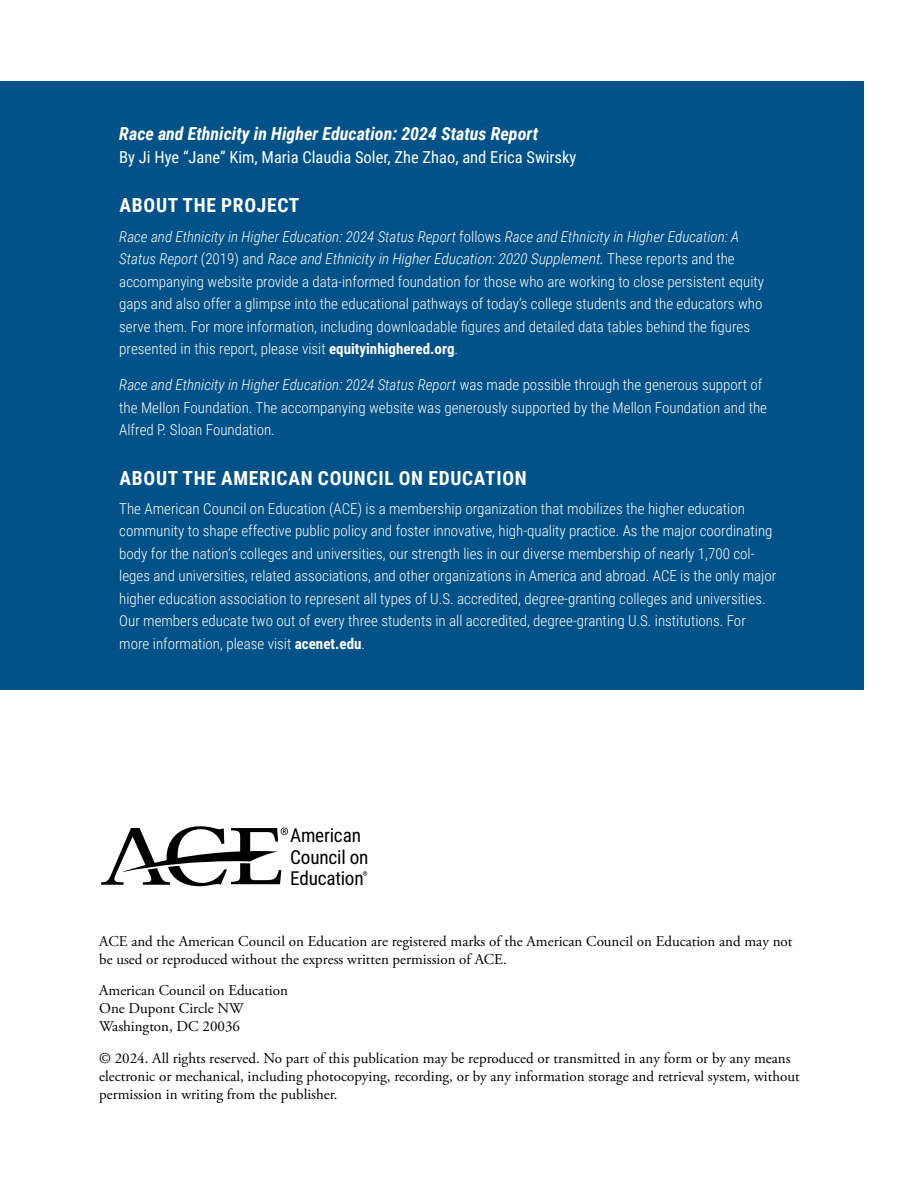
<style>
.page{position:relative;width:918px;height:1188px;background:#fff}
.page>*{position:absolute;margin:0;border:0;box-sizing:border-box;transform-origin:0 0}
.t1{font:700 19.5px "Roboto Condensed";letter-spacing:.035em;color:#fff}
.t2{font:19.2px/21.1px "Roboto Condensed";letter-spacing:-.01em;color:#000}
.t3{font:italic 700 18px "Roboto Condensed";color:#fff}
.t4{font:16.5px "Roboto Condensed";color:#fff}
.t5{font:300 15px/22.5px "Roboto Condensed";color:#fff}
.t6{font:15px/18px "Adobe Garamond Pro";color:#000}
.s1{font-style:italic}
.s2{font-family:"Adobe Garamond Pro";font-weight:400;font-style:italic}
.s3{font-weight:700}
</style>
<div class="page">
<div style="left:0;top:81px;width:864px;height:608px;background:#005288"></div>
<svg style="left:101px;top:826px;width:187px;height:60px"></svg>
<svg style="left:363px;top:871px;width:4px;height:5px"></svg>
<p class="t3" style="left:119px;top:121px;width:420px">Race and Ethnicity in Higher Education: 2024 Status Report</p>
<p class="t4" style="left:119px;top:145px;width:459px">By Ji Hye “Jane” Kim, Maria Claudia Soler, Zhe Zhao, and Erica Swirsky</p>
<h1 class="t1" style="left:120px;top:192px;width:181px">ABOUT THE PROJECT</h1>
<p class="t5" style="left:119px;top:224px;width:646px"><span class="s1">Race and Ethnicity in Higher Education: 2024 Status Report</span> follows <span class="s1">Race and Ethnicity in Higher Education: A<br>Sta tus Rep o rt</span> ( 2 0 1 9 ) a n d <span class="s1">Race and Ethnicityin HigherEducation:2020 Supplement</span><span class="s2">.</span>T h e s e r e p o r t s a n d t h e accompanying website provide a data-informed foundation for those who are working to close persistent equity gaps and also offer a glimpse into the educational pathways of today’s college students and the educators who serve them. For more information, including downloadable figures and detailed data tables behind the figures presented in this report, please visit <span class="s3">equityinhighered.org</span>.</p>
<p class="t5" style="left:119px;top:373px;width:649px"><span class="s1">Race and Ethnicity in Higher Education: 2024 Status Report</span> was made possible through the generous support of the Mellon Foundation. The accompanying website was generously supported by the Mellon Foundation and the<br>Alfred P. Sloan Foundation.</p>
<h1 class="t1" style="left:120px;top:464px;width:409px">ABOUT THE AMERICAN COUNCIL ON EDUCATION</h1>
<p class="t5" style="left:119px;top:497px;width:658px">The American Council on Education (ACE) is a membership organization that mobilizes the higher education community to shape effective public policy and foster innovative, high-quality practice. As the major coordinating body for the nation’s colleges and universities, our strength lies in our diverse membership of nearly 1,700 col&shy;leges and universities, related associations, and other organizations in America and abroad. ACE is the only major higher education association to represent all types of U.S. accredited, degree-granting colleges and universities.<br>Our members educate two out of every three students in all accredited, degree-granting U.S. institutions. For more information, please visit <span class="s3">acenet.edu</span>.</p>
<p class="t2" style="left:290px;top:824px;width:80px">American<br>Council on<br>Education</p>
<p class="t6" style="left:99px;top:933px;width:695px">ACE and the American Council on Education are registered marks of the American Council on Education and may not be used or reproduced without the express written permission of ACE.</p>
<p class="t6" style="left:99px;top:982px;width:190px">American Council on Education<br>One Dupont Circle NW<br>Washington, DC 20036</p>
<p class="t6" style="left:99px;top:1050px;width:702px">© 2024. All rights reserved. No part of this publication may be reproduced or transmitted in any form or by any means electronic or mechanical, including photocopying, recording, or by any information storage and retrieval system, without permission in writing from the publisher.</p>
</div>
